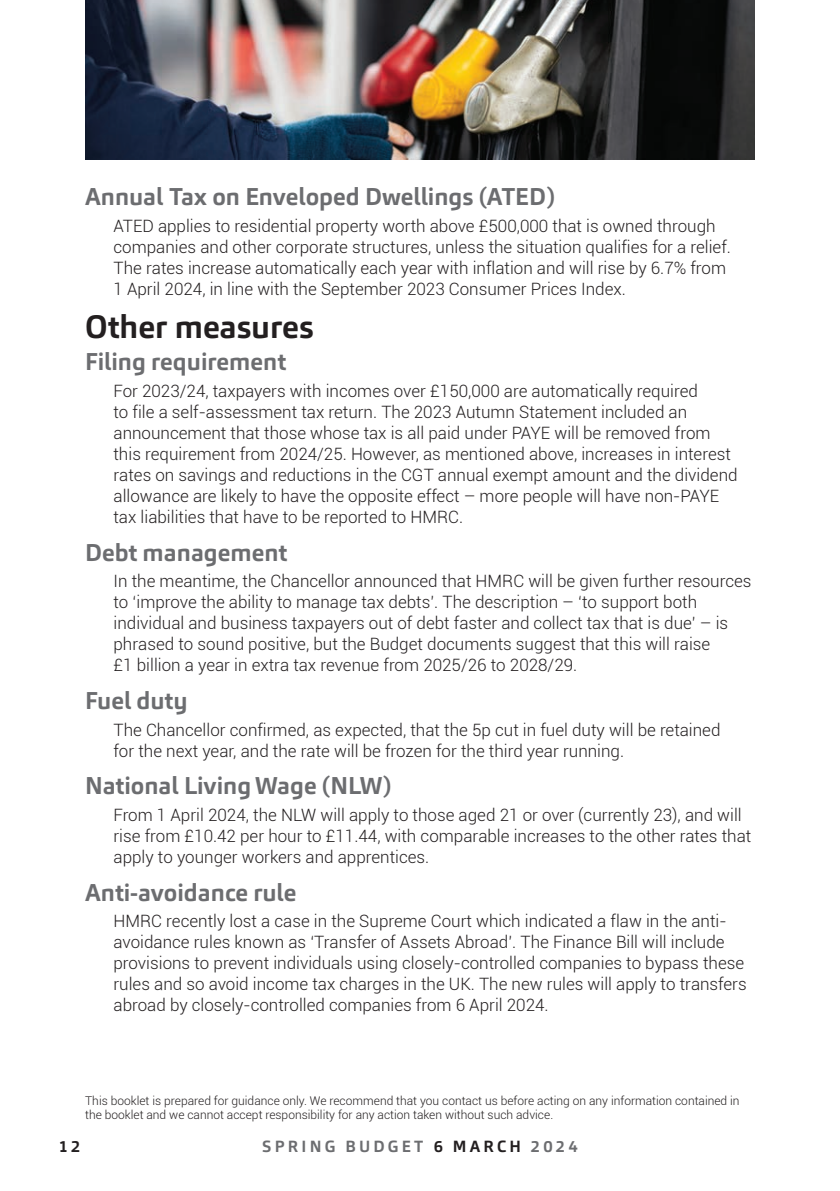
<style>
.page{position:relative;width:840px;height:1191px;background:#fff}
.page>*{position:absolute;margin:0;border:0;box-sizing:border-box;transform-origin:0 0}
.t1{font:700 32px "Carnac";color:#231f20}
.t2{font:700 24px "Carnac";color:#6c6d70}
.t3{font:300 17px/21px "Roboto";color:#231f20}
.t4{font:700 16px "Carnac";letter-spacing:.2em;color:#6c6d70}
.t5{font:700 16px "Carnac";color:#231f20}
.t6{font:300 12px/14px "Roboto";color:#231f20}
.s1{color:#231f20}
</style>
<div class="page">
<img style="left:85px;top:0;width:669px;height:159px">
<h2 class="t2" style="left:85px;top:181px;width:471px">Annual Tax on Enveloped Dwellings (ATED)</h2>
<p class="t3" style="left:113px;top:215px;width:618px">ATED applies to residential property worth above £500,000 that is owned through companies and other corporate structures, unless the situation qualifies for a relief.<br>The rates increase automatically each year with inflation and will rise by 6.7% from 1 April 2024, in line with the September 2023 Consumer Prices Index.</p>
<h1 class="t1" style="left:85px;top:306px;width:230px">Other measures</h1>
<h2 class="t2" style="left:85px;top:346px;width:202px">Filing requirement</h2>
<p class="t3" style="left:113px;top:380px;width:625px">For 2023/24, taxpayers with incomes over £150,000 are automatically required<br>to file a self-assessment tax return. The 2023 Autumn Statement included an announcement that those whose tax is all paid under PAYE will be removed from this requirement from 2024/25. However, as mentioned above, increases in interest rates on savings and reductions in the CGT annual exempt amount and the dividend allowance are likely to have the opposite effect – more people will have non-PAYE tax liabilities that have to be reported to HMRC.</p>
<h2 class="t2" style="left:85px;top:537px;width:204px">Debt management</h2>
<p class="t3" style="left:113px;top:570px;width:639px">In the meantime, the Chancellor announced that HMRC will be given further resources to ‘improve the ability to manage tax debts’. The description – ‘to support both individual and business taxpayers out of debt faster and collect tax that is due’ – is phrased to sound positive, but the Budget documents suggest that this will raise<br>£1 billion a year in extra tax revenue from 2025/26 to 2028/29.</p>
<h2 class="t2" style="left:85px;top:685px;width:104px">Fuel duty</h2>
<p class="t3" style="left:113px;top:718px;width:608px">The Chancellor confirmed, as expected, that the 5p cut in fuel duty will be retained for the next year, and the rate will be frozen for the third year running.</p>
<h2 class="t2" style="left:85px;top:770px;width:308px">National Living Wage (NLW)</h2>
<p class="t3" style="left:113px;top:804px;width:639px">From 1 April 2024, the NLW will apply to those aged 21 or over (currently 23), and will rise from £10.42 per hour to £11.44, with comparable increases to the other rates that apply to younger workers and apprentices.</p>
<h2 class="t2" style="left:85px;top:877px;width:213px">Anti-avoidance rule</h2>
<p class="t3" style="left:113px;top:910px;width:634px">HMRC recently lost a case in the Supreme Court which indicated a flaw in the anti&shy;avoidance rules known as ‘Transfer of Assets Abroad’. The Finance Bill will include provisions to prevent individuals using closely-controlled companies to bypass these rules and so avoid income tax charges in the UK. The new rules will apply to transfers abroad by closely-controlled companies from 6 April 2024.</p>
<p class="t6" style="left:85px;top:1093px;width:655px">This booklet is prepared for guidance only. We recommend that you contact us before acting on any information contained in the booklet and we cannot accept responsibility for any action taken without such advice.</p>
<p class="t5" style="left:59px;top:1136px;width:23px">12</p>
<p class="t4" style="left:262px;top:1136px;width:317px">SPRING BUDGET <span class="s1">6 MARCH</span> 2024</p>
</div>
